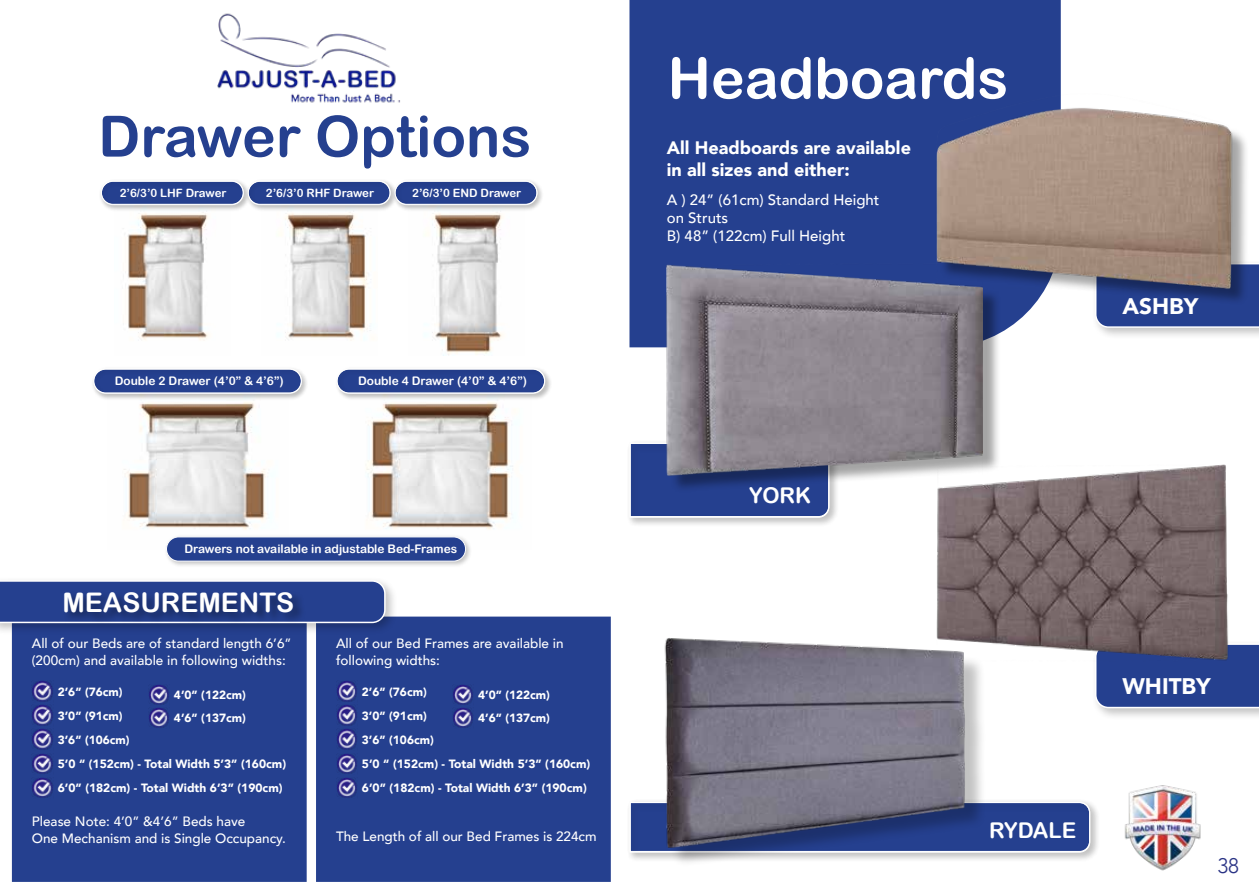
<style>
.page{position:relative;width:1259px;height:893px;background:#fff}
.page>*{position:absolute;margin:0;border:0;box-sizing:border-box;transform-origin:0 0}
.t1{font:57px "Arial Rounded MT Bold";color:#25408f}
.t2{font:57px "Arial Rounded MT Bold";color:#fff}
.t3{font:27px "Arial Rounded MT Bold";color:#fff}
.t4{font:900 22.5px "Avenir";color:#fff}
.t5{font:21.75px "Arial Rounded MT Bold";color:#fff}
.t6{font:300 21px "Avenir";color:#2a3385}
.t7{font:900 18px/21.6px "Avenir";color:#fff}
.t8{font:500 15px/18px "Avenir";color:#fff}
.t9{font:500 13.5px/16.2px "Avenir";color:#fff}
.t10{font:900 12px "Avenir";color:#fff}
.t11{font:900 11.85px "Avenir";color:#fff}
.t12{font:11.85px "Arial Rounded MT Bold";color:#fff}
.t13{font:11.55px "Arial Rounded MT Bold";color:#fff}
</style>
<div class="page">
<div style="left:629px;top:0;width:432px;height:348px;background:#25408f"></div>
<img style="left:127px;top:212px;width:82px;height:128px">
<div style="left:99px;top:178px;width:151px;height:34px;background:#000;opacity:.24"></div>
<div style="left:101px;top:180px;width:143px;height:25px;border:1px solid #fff;border-radius:12px"></div>
<img style="left:124px;top:402px;width:143px;height:128px">
<img style="left:366px;top:402px;width:147px;height:128px">
<div style="left:91px;top:367px;width:217px;height:34px;background:#fbfdfe"></div>
<div style="left:335px;top:367px;width:217px;height:34px;background:#fbfdfe"></div>
<div style="left:91px;top:366px;width:217px;height:34px;background:#000;opacity:.24"></div>
<div style="left:93px;top:368px;width:209px;height:25px;border:1px solid #fff;border-radius:12px"></div>
<div style="left:335px;top:366px;width:217px;height:34px;background:#000;opacity:.24"></div>
<div style="left:336px;top:368px;width:209px;height:25px;border:1px solid #fff;border-radius:12px"></div>
<img style="left:285px;top:212px;width:86px;height:129px">
<div style="left:246px;top:178px;width:151px;height:34px;background:#000;opacity:.24"></div>
<div style="left:248px;top:180px;width:142px;height:25px;border:1px solid #fff;border-radius:12px"></div>
<img style="left:432px;top:212px;width:71px;height:144px">
<div style="left:393px;top:178px;width:151px;height:34px;background:#000;opacity:.24"></div>
<div style="left:395px;top:180px;width:142px;height:25px;border:1px solid #fff;border-radius:12px"></div>
<div style="left:12px;top:617px;width:295px;height:265px;background:#25408f;border:4px solid #25408f"></div>
<div style="left:316px;top:617px;width:295px;height:265px;background:#25408f;border:4px solid #25408f"></div>
<img style="left:32px;top:681px;width:21px;height:21px">
<img style="left:337px;top:681px;width:20px;height:21px">
<img style="left:149px;top:708px;width:20px;height:20px">
<img style="left:453px;top:708px;width:20px;height:20px">
<img style="left:32px;top:705px;width:21px;height:21px">
<img style="left:337px;top:705px;width:20px;height:21px">
<img style="left:32px;top:754px;width:21px;height:20px">
<img style="left:337px;top:754px;width:20px;height:20px">
<img style="left:32px;top:729px;width:21px;height:21px">
<img style="left:337px;top:729px;width:20px;height:21px">
<img style="left:32px;top:778px;width:21px;height:20px">
<img style="left:337px;top:778px;width:20px;height:20px">
<img style="left:149px;top:685px;width:20px;height:20px">
<img style="left:453px;top:685px;width:20px;height:20px">
<div style="left:626px;top:440px;width:213px;height:88px;background:#000;opacity:.24"></div>
<svg style="left:629px;top:442px;width:201px;height:76px"></svg>
<div style="left:626px;top:799px;width:474px;height:64px;background:#000;opacity:.24"></div>
<svg style="left:629px;top:801px;width:462px;height:52px"></svg>
<img style="left:1124px;top:785px;width:77px;height:86px">
<img style="left:217px;top:13px;width:183px;height:90px">
<div style="left:0;top:576px;width:398px;height:60px;background:#000;opacity:.24"></div>
<svg style="left:0;top:579px;width:386px;height:45px"></svg>
<div style="left:63px;top:591px;width:243px;height:33px;background:#000;opacity:.4"></div>
<div style="left:1091px;top:259px;width:168px;height:81px;background:#000;opacity:.24"></div>
<svg style="left:1094px;top:262px;width:165px;height:67px"></svg>
<div style="left:1091px;top:639px;width:168px;height:82px;background:#000;opacity:.24"></div>
<svg style="left:1094px;top:643px;width:165px;height:66px"></svg>
<div style="left:939px;top:103px;width:310px;height:203px;background:#000;opacity:.35"></div>
<img style="left:926px;top:85px;width:316px;height:209px">
<div style="left:669px;top:268px;width:332px;height:226px;background:#000;opacity:.36"></div>
<img style="left:666px;top:263px;width:316px;height:212px">
<img style="left:923px;top:465px;width:315px;height:202px">
<div style="left:668px;top:642px;width:318px;height:226px;background:#fff"></div>
<img style="left:658px;top:625px;width:333px;height:237px">
<div style="left:164px;top:535px;width:309px;height:34px;background:#000;opacity:.24"></div>
<div style="left:166px;top:537px;width:299px;height:24px;background:#25408f;border-radius:12px"></div>
<div style="left:166px;top:536px;width:300px;height:26px;border:1px solid #fff;border-radius:12px"></div>
<h1 class="t1" style="left:98px;top:103px;width:435px">Drawer Options</h1>
<p class="t13" style="left:120px;top:186px;width:108px">2’6/3’0 LHF Drawer</p>
<p class="t13" style="left:266px;top:186px;width:110px">2’6/3’0 RHF Drawer</p>
<p class="t13" style="left:412px;top:186px;width:111px">2’6/3’0 END Drawer</p>
<p class="t12" style="left:115px;top:374px;width:170px">Double 2 Drawer (4’0” &amp; 4’6”)</p>
<p class="t12" style="left:358px;top:374px;width:170px">Double 4 Drawer (4’0” &amp; 4’6”)</p>
<p class="t12" style="left:184px;top:542px;width:274px">Drawers not available in adjustable Bed-Frames</p>
<h2 class="t3" style="left:62px;top:586px;width:233px">MEASUREMENTS</h2>
<p class="t9" style="left:32px;top:635px;width:261px">All of our Beds are of standard length 6’6” (200cm) and available in following widths:</p>
<p class="t9" style="left:336px;top:635px;width:229px">All of our Bed Frames are available in following widths:</p>
<p class="t11" style="left:58px;top:681px;width:66px">2’6” (76cm)</p>
<p class="t11" style="left:362px;top:681px;width:66px">2’6” (76cm)</p>
<p class="t11" style="left:58px;top:705px;width:66px">3’0” (91cm)</p>
<p class="t11" style="left:174px;top:708px;width:73px">4’6” (137cm)</p>
<p class="t11" style="left:362px;top:705px;width:66px">3’0” (91cm)</p>
<p class="t11" style="left:478px;top:708px;width:73px">4’6” (137cm)</p>
<p class="t10" style="left:58px;top:754px;width:230px">5’0 “ (152cm) - Total Width 5’3” (160cm)</p>
<p class="t10" style="left:362px;top:754px;width:230px">5’0 “ (152cm) - Total Width 5’3” (160cm)</p>
<p class="t11" style="left:174px;top:685px;width:73px">4’0” (122cm)</p>
<p class="t11" style="left:478px;top:685px;width:73px">4’0” (122cm)</p>
<p class="t11" style="left:58px;top:729px;width:73px">3’6” (106cm)</p>
<p class="t11" style="left:362px;top:729px;width:73px">3’6” (106cm)</p>
<p class="t10" style="left:58px;top:778px;width:226px">6’0” (182cm) - Total Width 6’3” (190cm)</p>
<p class="t10" style="left:362px;top:778px;width:226px">6’0” (182cm) - Total Width 6’3” (190cm)</p>
<p class="t9" style="left:32px;top:813px;width:255px">Please Note: 4’0” &amp;4’6” Beds have<br>One Mechanism and is Single Occupancy.</p>
<p class="t9" style="left:336px;top:827px;width:262px">The Length of all our Bed Frames is 224cm</p>
<h1 class="t2" style="left:667px;top:45px;width:342px">Headboards</h1>
<h3 class="t7" style="left:667px;top:137px;width:246px">All Headboards are available in all sizes and either:</h3>
<p class="t8" style="left:667px;top:190px;width:214px">A ) 24” (61cm) Standard Height on Struts<br>B) 48” (122cm) Full Height</p>
<h3 class="t5" style="left:749px;top:483px;width:64px">YORK</h3>
<h3 class="t4" style="left:1122px;top:287px;width:77px">ASHBY</h3>
<h3 class="t4" style="left:1122px;top:667px;width:90px">WHITBY</h3>
<h3 class="t5" style="left:989px;top:818px;width:88px">RYDALE</h3>
<h3 class="t6" style="left:1217px;top:853px;width:23px">38</h3>
</div>
